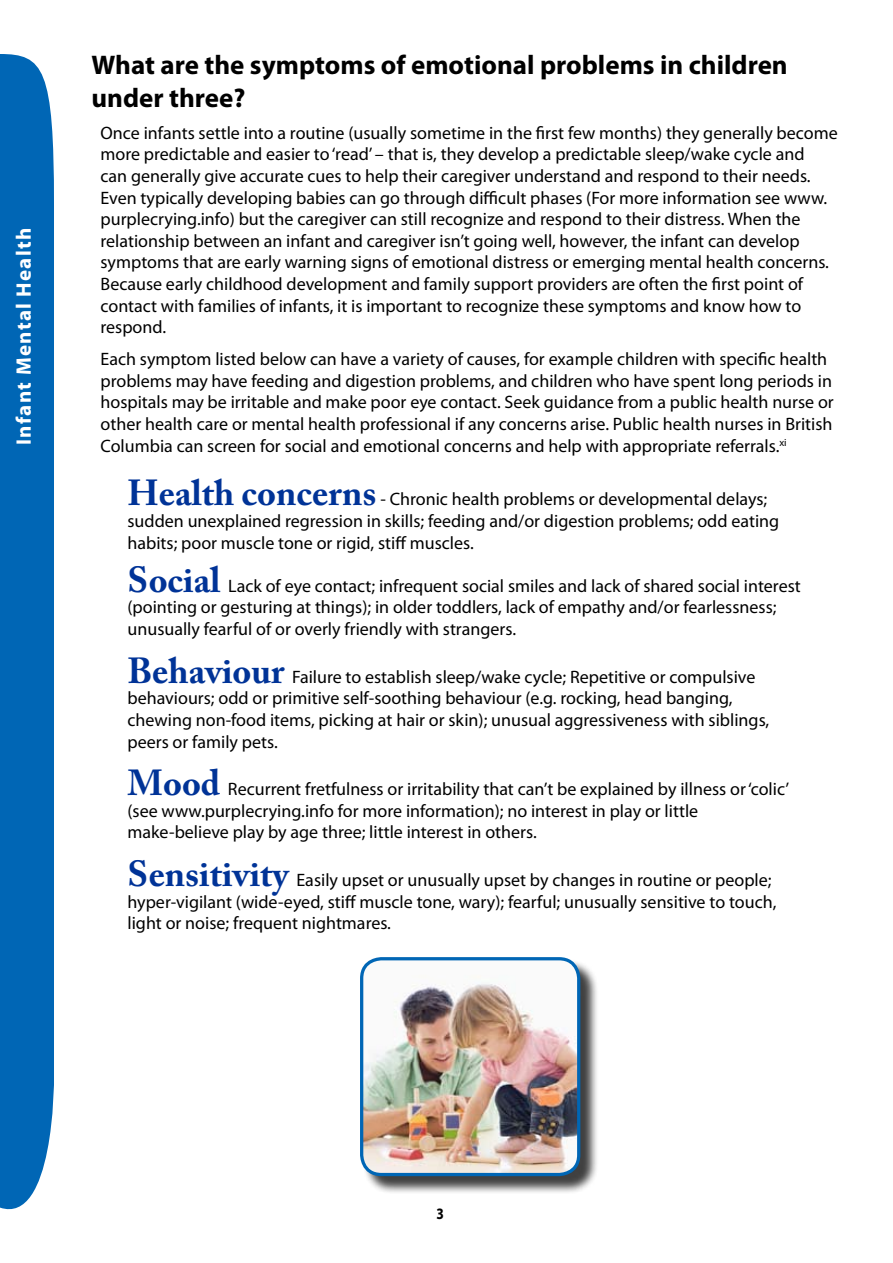
<style>
.page{position:relative;width:893px;height:1263px;background:#fff}
.page>*{position:absolute;margin:0;border:0;box-sizing:border-box;transform-origin:0 0}
.t1{font:700 27px/32.4px "Myriad Pro";color:#000}
.t2{font:700 21px "Myriad Pro";letter-spacing:.06em;color:#fff}
.t3{font:18px/21.6px "Myriad Pro";color:#000}
.t4{font:700 15.9px "Myriad Pro";color:#000;scale:.85 1}
.s1{font-family:"Adobe Caslon Pro";font-weight:700;font-size:36px;color:#003397}
</style>
<div class="page">
<div style="left:0;top:54px;width:54px;height:1156px;background:#0066b5"></div>
<div style="left:362px;top:959px;width:243px;height:242px;background:#000;opacity:.75"></div>
<img style="left:362px;top:959px;width:217px;height:215px">
<div style="left:360px;top:957px;width:220px;height:219px;border:3px solid #0066b5;border-radius:20px"></div>
<p class="t2" style="left:10px;top:445px;width:218px;rotate:-90deg">Infant Mental Health</p>
<h1 class="t1" style="left:92px;top:48px;width:698px">What are the symptoms of emotional problems in children under three?</h1>
<p class="t3" style="left:100px;top:122px;width:739px">Once infants settle into a routine (usually sometime in the first few months) they generally become more predictable and easier to ‘read’ – that is, they develop a predictable sleep/wake cycle and<br>can generally give accurate cues to help their caregiver understand and respond to their needs.<br>Even typically developing babies can go through difficult phases (For more information see www. purplecrying.info) but the caregiver can still recognize and respond to their distress. When the relationship between an infant and caregiver isn’t going well, however, the infant can develop symptoms that are early warning signs of emotional distress or emerging mental health concerns.<br>Because early childhood development and family support providers are often the first point of contact with families of infants, it is important to recognize these symptoms and know how to respond.</p>
<p class="t3" style="left:100px;top:348px;width:735px">Each symptom listed below can have a variety of causes, for example children with specific health problems may have feeding and digestion problems, and children who have spent long periods in hospitals may be irritable and make poor eye contact. Seek guidance from a public health nurse or other health care or mental health professional if any concerns arise. Public health nurses in British Columbia can screen for social and emotional concerns and help with appropriate referrals.<sup>xi</sup></p>
<p class="t3" style="left:127px;top:488px;width:653px"><span class="s1">Health concerns</span> - Chronic health problems or developmental delays; sudden unexplained regression in skills; feeding and/or digestion problems; odd eating habits; poor muscle tone or rigid, stiff muscles.</p>
<p class="t3" style="left:127px;top:575px;width:675px"><span class="s1">Social</span> Lack of eye contact; infrequent social smiles and lack of shared social interest (pointing or gesturing at things); in older toddlers, lack of empathy and/or fearlessness; unusually fearful of or overly friendly with strangers.</p>
<p class="t3" style="left:127px;top:666px;width:643px"><span class="s1">Behaviour</span> Failure to establish sleep/wake cycle; Repetitive or compulsive behaviours; odd or primitive self-soothing behaviour (e.g. rocking, head banging, chewing non-food items, picking at hair or skin); unusual aggressiveness with siblings, peers or family pets.</p>
<p class="t3" style="left:127px;top:778px;width:663px"><span class="s1">Mood</span> Recurrent fretfulness or irritability that can’t be explained by illness or ‘colic’ (see www.purplecrying.info for more information); no interest in play or little make-believe play by age three; little interest in others.</p>
<p class="t3" style="left:127px;top:869px;width:650px"><span class="s1">Sensitivity</span> Easily upset or unusually upset by changes in routine or people; hyper-vigilant (wide-eyed, stiff muscle tone, wary); fearful; unusually sensitive to touch, light or noise; frequent nightmares.</p>
<p class="t4" style="left:437px;top:1203px;width:10px">3</p>
</div>
